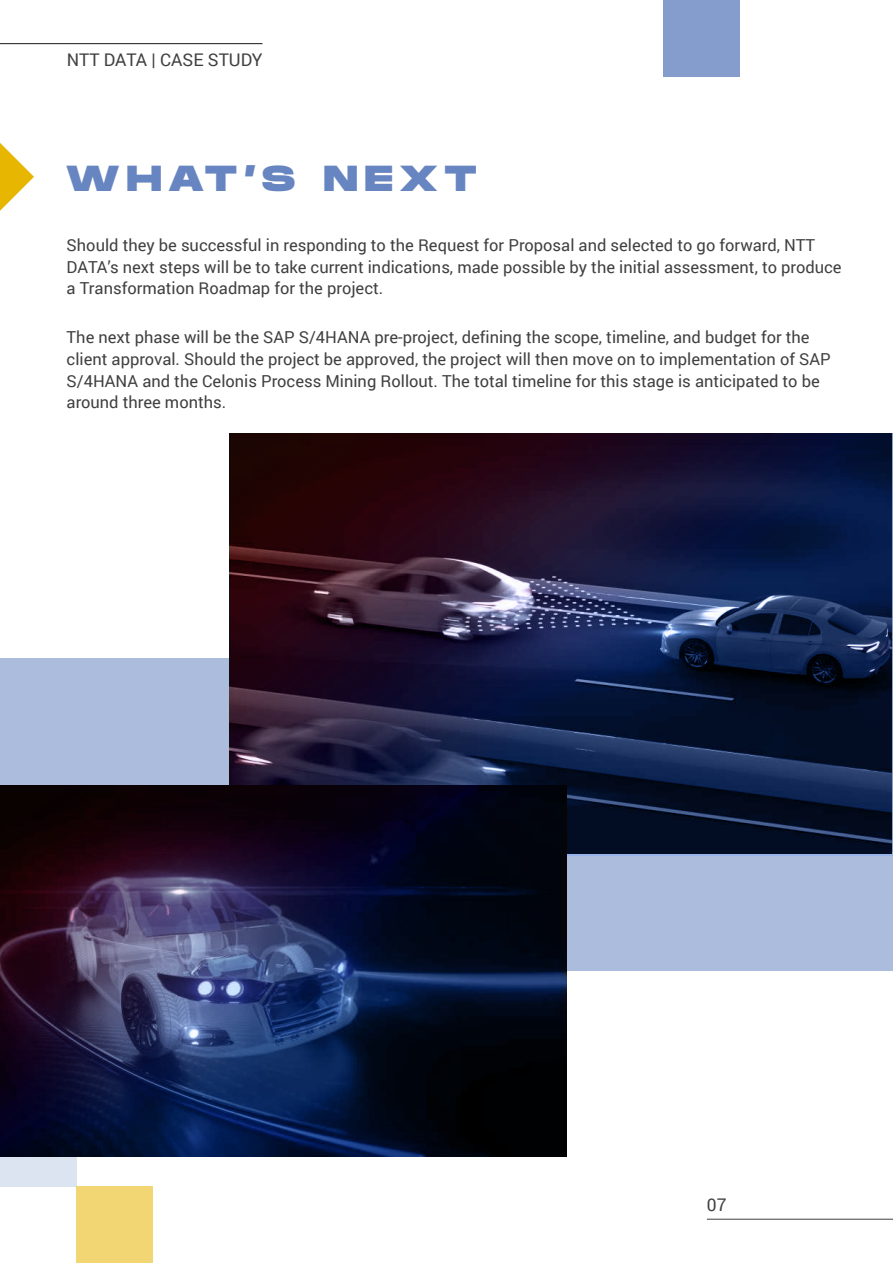
<style>
.page{position:relative;width:893px;height:1263px;background:#fff}
.page>*{position:absolute;margin:0;border:0;box-sizing:border-box;transform-origin:0 0}
.t1{font:800 36px "Monument Extended";letter-spacing:.2em;color:#6785c1}
.t2{font:17.4px "Roboto";color:#404040}
.t3{font:16.5px/21.8px "Roboto";color:#404040}
</style>
<div class="page">
<svg style="left:0;top:143px;width:34px;height:68px"></svg>
<hr style="left:707px;top:1219px;width:186px;height:1px;background:#404040">
<div style="left:663px;top:0;width:77px;height:77px;background:#859dcd"></div>
<div style="left:0;top:1110px;width:77px;height:76px;background:#dde4f1"></div>
<div style="left:77px;top:1186px;width:76px;height:77px;background:#f1d673"></div>
<div style="left:356px;top:852px;width:537px;height:119px;background:#abbcdd"></div>
<div style="left:0;top:659px;width:611px;height:128px;background:#abbcdd"></div>
<svg style="left:230px;top:433px;width:663px;height:423px;background:#1c1a37"></svg>
<svg style="left:0;top:785px;width:562px;height:371px;background:#161935"></svg>
<hr style="left:0;top:43px;width:262px;height:1px;background:#161616">
<p class="t2" style="left:67px;top:48px;width:197px">NTT DATA | CASE STUDY</p>
<h1 class="t1" style="left:66px;top:152px;width:412px">WHAT’S NEXT</h1>
<p class="t3" style="left:67px;top:234px;width:777px">Should they be successful in responding to the Request for Proposal and selected to go forward, NTT<br>DATA’s next steps will be to take current indications, made possible by the initial assessment, to produce a Transformation Roadmap for the project.</p>
<p class="t3" style="left:67px;top:326px;width:766px">The next phase will be the SAP S/4HANA pre-project, defining the scope, timeline, and budget for the client approval. Should the project be approved, the project will then move on to implementation of SAP S/4HANA and the Celonis Process Mining Rollout. The total timeline for this stage is anticipated to be around three months.</p>
<p class="t2" style="left:707px;top:1193px;width:21px">07</p>
</div>
